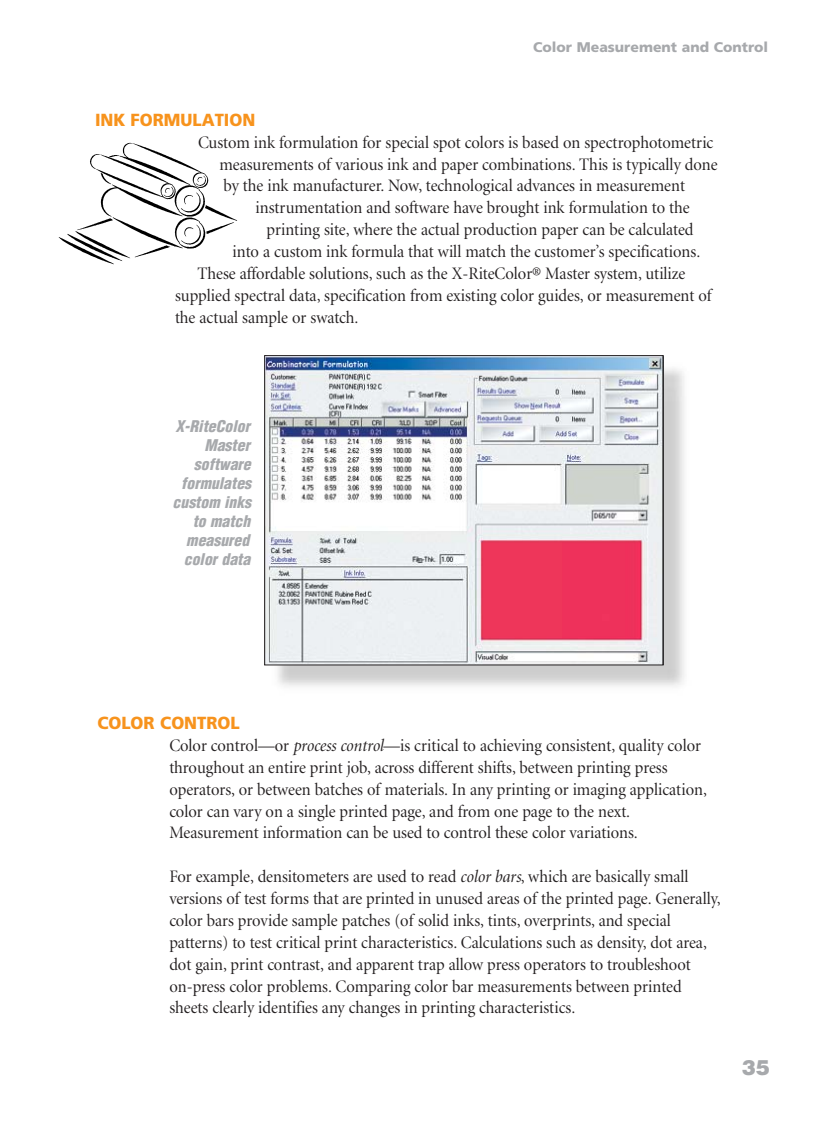
<style>
.page{position:relative;width:835px;height:1134px;background:#fff}
.page>*{position:absolute;margin:0;border:0;box-sizing:border-box;transform-origin:0 0}
.t1{font:900 21px "Helvetica";color:#a7a9ac}
.t2{font:17.5px/21.9px "Minion Display";color:#231f20;scale:.95 1}
.t3{font:900 17.5px "Frutiger LT Std";color:#f7931d;scale:.95 1}
.t4{font:italic 900 condensed 15.75px/18.9px "Helvetica";color:#a7a9ac;text-align:right}
.t5{font:900 14px "Frutiger LT Std";color:#a7a9ac}
.s1{font-style:italic}
</style>
<div class="page">
<img style="left:266px;top:357px;width:418px;height:329px">
<img style="left:266px;top:357px;width:395px;height:306px">
<div style="left:264px;top:355px;width:399px;height:310px;border:1px solid #231f20"></div>
<svg style="left:58px;top:142px;width:180px;height:123px"></svg>
<p class="t5" style="left:533px;top:42px;width:237px">Color Measurement and Control</p>
<p class="t3" style="left:95px;top:113px;width:170px">INK FORMULATION</p>
<p class="t2" style="left:198px;top:133px;width:544px">Custom ink formulation for special spot colors is based on spectrophotometric</p>
<p class="t2" style="left:219px;top:154px;width:526px">measurements of various ink and paper combinations. This is typically done</p>
<p class="t2" style="left:223px;top:176px;width:487px">by the ink manufacturer. Now, technological advances in measurement</p>
<p class="t2" style="left:255px;top:198px;width:458px">instrumentation and software have brought ink formulation to the</p>
<p class="t2" style="left:266px;top:220px;width:451px">printing site, where the actual production paper can be calculated</p>
<p class="t2" style="left:233px;top:242px;width:494px">into a custom ink formula that will match the customer’s specifications.</p>
<p class="t2" style="left:197px;top:264px;width:515px">These affordable solutions, such as the X-RiteColor® Master system, utilize</p>
<p class="t2" style="left:175px;top:286px;width:566px">supplied spectral data, specification from existing color guides, or measurement of</p>
<p class="t2" style="left:175px;top:308px;width:195px">the actual sample or swatch.</p>
<p class="t4" style="left:173px;top:419px;width:80px">X-RiteColor<br>Master software formulates custom inks to match measured color data</p>
<p class="t3" style="left:97px;top:716px;width:151px">COLOR CONTROL</p>
<p class="t2" style="left:169px;top:736px;width:567px">Color control—or <span class="s1">process control</span>—is critical to achieving consistent, quality color throughout an entire print job, across different shifts, between printing press operators, or between batches of materials. In any printing or imaging application, color can vary on a single printed page, and from one page to the next.<br>Measurement information can be used to control these color variations.</p>
<p class="t2" style="left:169px;top:867px;width:582px">For example, densitometers are used to read <span class="s1">color bars</span>, which are basically small versions of test forms that are printed in unused areas of the printed page. Generally, color bars provide sample patches (of solid inks, tints, overprints, and special patterns) to test critical print characteristics. Calculations such as density, dot area, dot gain, print contrast, and apparent trap allow press operators to troubleshoot on-press color problems. Comparing color bar measurements between printed sheets clearly identifies any changes in printing characteristics.</p>
<p class="t1" style="left:742px;top:1060px;width:30px">35</p>
</div>
